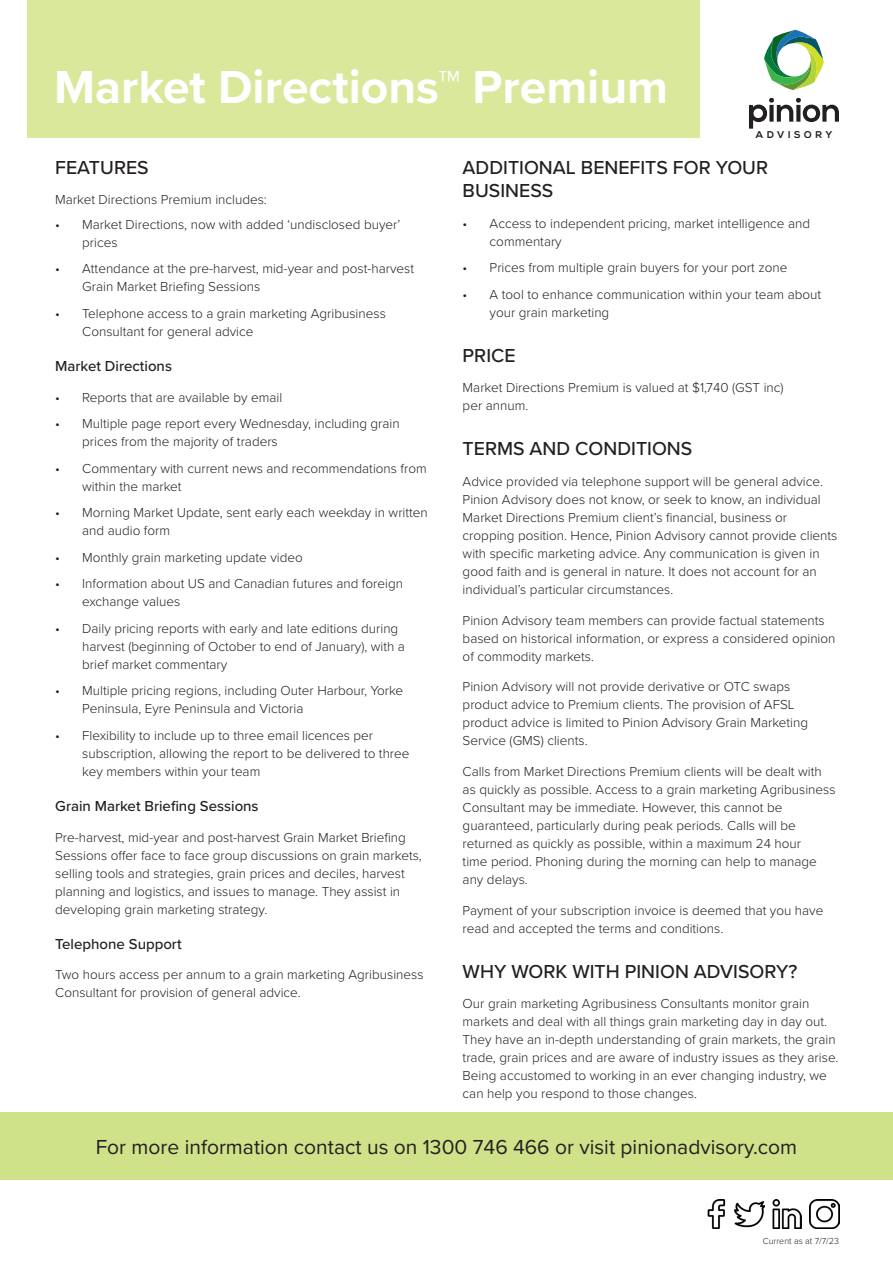
<style>
.page{position:relative;width:893px;height:1263px;background:#fff}
.page>*{position:absolute;margin:0;border:0;box-sizing:border-box;transform-origin:0 0}
.t1{font:700 48px "Proxima Nova";color:#fff}
.Title_2{font:21px "Proxima Nova";color:#231f20}
.subheads{font:500 19.5px/23.4px "Proxima Nova";color:#231f20}
.Subhead_2{font:500 15px "Proxima Nova";color:#231f20}
.bodycopy{font:300 13.5px/18px "Proxima Nova";color:#231f20}
.t2{font:700 9.75px "Nexa";letter-spacing:.35em;color:#231f20}
.Address{font:300 9px "Proxima Nova";color:#231f20}
</style>
<div class="page">
<svg style="left:749px;top:97px;width:90px;height:32px"></svg>
<svg style="left:764px;top:30px;width:60px;height:60px"></svg>
<div style="left:27px;top:0;width:672px;height:138px;background:#d9e89b"></div>
<img style="left:707px;top:1199px;width:19px;height:30px">
<img style="left:810px;top:1199px;width:30px;height:30px">
<img style="left:772px;top:1199px;width:30px;height:30px">
<img style="left:734px;top:1201px;width:30px;height:27px">
<div style="left:0;top:1112px;width:893px;height:67px;background:#cfe189"></div>
<h1 class="t1" style="left:54px;top:51px;width:616px">Market Directions™ Premium</h1>
<p class="t2" style="left:756px;top:129px;width:78px">ADVISORY</p>
<p class="subheads" style="left:463px;top:155px;width:307px">ADDITIONAL BENEFITS FOR YOUR<br>BUSINESS</p>
<p class="bodycopy" style="left:490px;top:214px;width:322px;text-indent:-27px">• Access to independent pricing, market intelligence and commentary</p>
<p class="bodycopy" style="left:463px;top:258px;width:326px">• Prices from multiple grain buyers for your port zone</p>
<p class="bodycopy" style="left:490px;top:285px;width:333px;text-indent:-27px">• A tool to enhance communication within your team about your grain marketing</p>
<p class="subheads" style="left:463px;top:343px;width:54px">PRICE</p>
<p class="bodycopy" style="left:463px;top:378px;width:322px">Market Directions Premium is valued at $1,740 (GST inc) per annum.</p>
<p class="subheads" style="left:463px;top:436px;width:231px">TERMS AND CONDITIONS</p>
<p class="bodycopy" style="left:463px;top:471px;width:376px">Advice provided via telephone support will be general advice.<br>Pinion Advisory does not know, or seek to know, an individual Market Directions Premium client’s financial, business or cropping position. Hence, Pinion Advisory cannot provide clients with specific marketing advice. Any communication is given in good faith and is general in nature. It does not account for an individual’s particular circumstances.</p>
<p class="bodycopy" style="left:463px;top:610px;width:374px">Pinion Advisory team members can provide factual statements based on historical information, or express a considered opinion of commodity markets.</p>
<p class="bodycopy" style="left:463px;top:677px;width:347px">Pinion Advisory will not provide derivative or OTC swaps product advice to Premium clients. The provision of AFSL product advice is limited to Pinion Advisory Grain Marketing Service (GMS) clients.</p>
<p class="bodycopy" style="left:463px;top:762px;width:374px">Calls from Market Directions Premium clients will be dealt with as quickly as possible. Access to a grain marketing Agribusiness Consultant may be immediate. However, this cannot be guaranteed, particularly during peak periods. Calls will be returned as quickly as possible, within a maximum 24 hour<br>time period. Phoning during the morning can help to manage any delays.</p>
<p class="bodycopy" style="left:463px;top:900px;width:362px">Payment of your subscription invoice is deemed that you have read and accepted the terms and conditions.</p>
<p class="subheads" style="left:463px;top:958px;width:336px">WHY WORK WITH PINION ADVISORY?</p>
<p class="bodycopy" style="left:463px;top:994px;width:377px">Our grain marketing Agribusiness Consultants monitor grain markets and deal with all things grain marketing day in day out.<br>They have an in-depth understanding of grain markets, the grain trade, grain prices and are aware of industry issues as they arise.<br>Being accustomed to working in an ever changing industry, we can help you respond to those changes.</p>
<p class="Title_2" style="left:96px;top:1131px;width:703px">For more information contact us on 1300 746 466 or visit pinionadvisory.com</p>
<p class="subheads" style="left:55px;top:155px;width:95px">FEATURES</p>
<p class="bodycopy" style="left:55px;top:190px;width:213px">Market Directions Premium includes:</p>
<p class="bodycopy" style="left:82px;top:215px;width:320px;text-indent:-27px">• Market Directions, now with added ‘undisclosed buyer’ prices</p>
<p class="bodycopy" style="left:82px;top:259px;width:333px;text-indent:-27px">• Attendance at the pre-harvest, mid-year and post-harvest<br>Grain Market Briefing Sessions</p>
<p class="bodycopy" style="left:82px;top:304px;width:305px;text-indent:-27px">• Telephone access to a grain marketing Agribusiness<br>Consultant for general advice</p>
<p class="Subhead_2" style="left:55px;top:355px;width:118px">Market Directions</p>
<p class="bodycopy" style="left:55px;top:387px;width:229px">• Reports that are available by email</p>
<p class="bodycopy" style="left:82px;top:414px;width:319px;text-indent:-27px">• Multiple page report every Wednesday, including grain prices from the majority of traders</p>
<p class="bodycopy" style="left:82px;top:458px;width:346px;text-indent:-27px">• Commentary with current news and recommendations from within the market</p>
<p class="bodycopy" style="left:82px;top:503px;width:347px;text-indent:-27px">• Morning Market Update, sent early each weekday in written and audio form</p>
<p class="bodycopy" style="left:55px;top:547px;width:249px">• Monthly grain marketing update video</p>
<p class="bodycopy" style="left:82px;top:574px;width:322px;text-indent:-27px">• Information about US and Canadian futures and foreign exchange values</p>
<p class="bodycopy" style="left:82px;top:618px;width:324px;text-indent:-27px">• Daily pricing reports with early and late editions during harvest (beginning of October to end of January), with a brief market commentary</p>
<p class="bodycopy" style="left:82px;top:681px;width:322px;text-indent:-27px">• Multiple pricing regions, including Outer Harbour, Yorke<br>Peninsula, Eyre Peninsula and Victoria</p>
<p class="bodycopy" style="left:82px;top:725px;width:329px;text-indent:-27px">• Flexibility to include up to three email licences per subscription, allowing the report to be delivered to three key members within your team</p>
<p class="Subhead_2" style="left:55px;top:794px;width:205px">Grain Market Briefing Sessions</p>
<p class="bodycopy" style="left:55px;top:827px;width:368px">Pre-harvest, mid-year and post-harvest Grain Market Briefing Sessions offer face to face group discussions on grain markets, selling tools and strategies, grain prices and deciles, harvest planning and logistics, and issues to manage. They assist in developing grain marketing strategy.</p>
<p class="Subhead_2" style="left:55px;top:932px;width:128px">Telephone Support</p>
<p class="bodycopy" style="left:55px;top:965px;width:370px">Two hours access per annum to a grain marketing Agribusiness<br>Consultant for provision of general advice.</p>
<p class="Address" style="left:763px;top:1234px;width:78px">Current as at 7/7/23</p>
</div>
